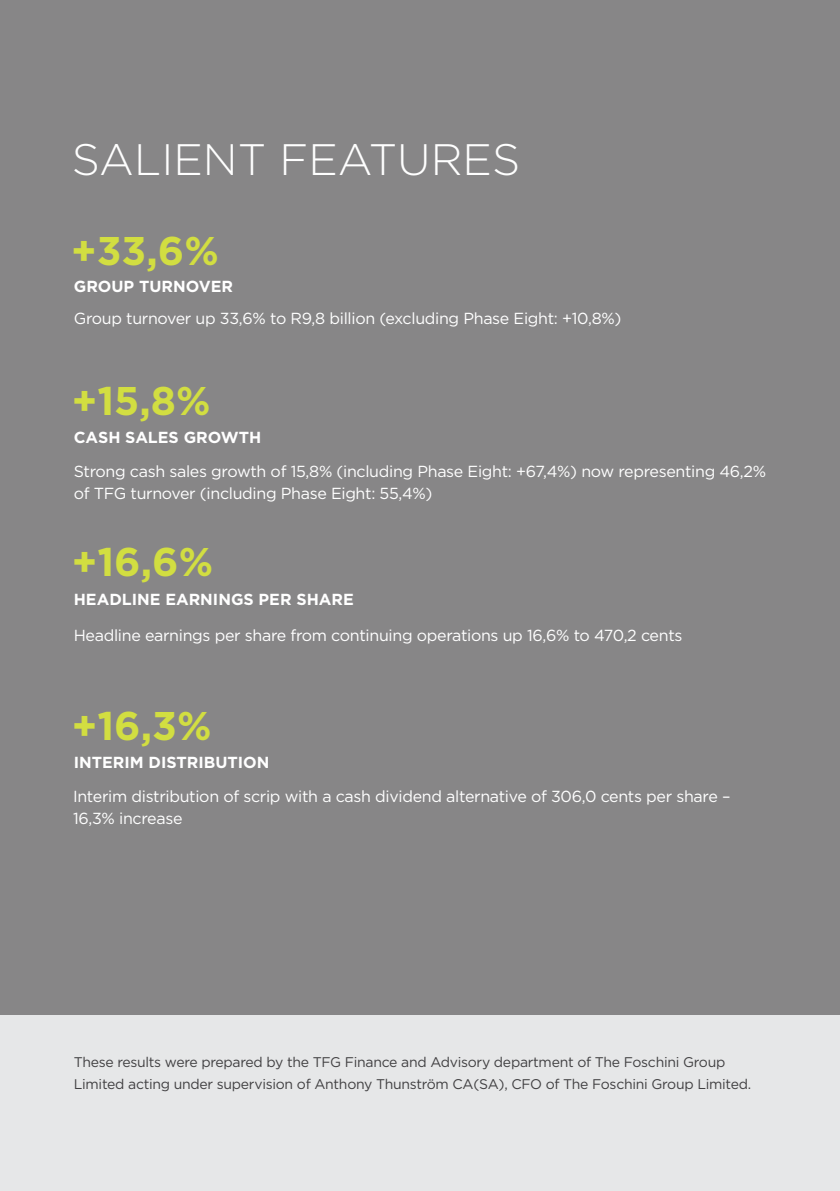
<style>
.page{position:relative;width:840px;height:1191px;background:#fff}
.page>*{position:absolute;margin:0;border:0;box-sizing:border-box;transform-origin:0 0}
.t1{font:300 44px "Gotham";color:#fff}
.t2{font:700 40px "Gotham";color:#d2de41}
.t3{font:16px/22px "Gotham";letter-spacing:-.02em;color:#fff}
.t4{font:700 16px "Gotham";color:#fff}
.t5{font:14px/22px "Gotham";letter-spacing:-.02em;color:#414042}
</style>
<div class="page">
<div style="left:0;top:0;width:839px;height:1191px;background:#878687"></div>
<div style="left:0;top:1015px;width:839px;height:176px;background:#e6e7e8"></div>
<h1 class="t1" style="left:72px;top:140px;width:450px">SALIENT FEATURES</h1>
<h2 class="t2" style="left:71px;top:232px;width:149px">+33,6%</h2>
<p class="t4" style="left:74px;top:279px;width:161px">GROUP TURNOVER</p>
<p class="t3" style="left:74px;top:308px;width:549px">Group turnover up 33,6% to R9,8 billion (excluding Phase Eight: +10,8%)</p>
<h2 class="t2" style="left:72px;top:383px;width:140px">+15,8%</h2>
<p class="t4" style="left:74px;top:430px;width:189px">CASH SALES GROWTH</p>
<p class="t3" style="left:74px;top:461px;width:693px">Strong cash sales growth of 15,8% (including Phase Eight: +67,4%) now representing 46,2% of TFG turnover (including Phase Eight: 55,4%)</p>
<h2 class="t2" style="left:72px;top:543px;width:143px">+16,6%</h2>
<p class="t4" style="left:74px;top:592px;width:281px">HEADLINE EARNINGS PER SHARE</p>
<p class="t3" style="left:74px;top:625px;width:610px">Headline earnings per share from continuing operations up 16,6% to 470,2 cents</p>
<h2 class="t2" style="left:72px;top:708px;width:141px">+16,3%</h2>
<p class="t4" style="left:74px;top:755px;width:197px">INTERIM DISTRIBUTION</p>
<p class="t3" style="left:73px;top:786px;width:658px">Interim distribution of scrip with a cash dividend alternative of 306,0 cents per share –<br>16,3% increase</p>
<p class="t5" style="left:74px;top:1051px;width:678px">These results were prepared by the TFG Finance and Advisory department of The Foschini Group<br>Limited acting under supervision of Anthony Thunström CA(SA), CFO of The Foschini Group Limited.</p>
</div>
